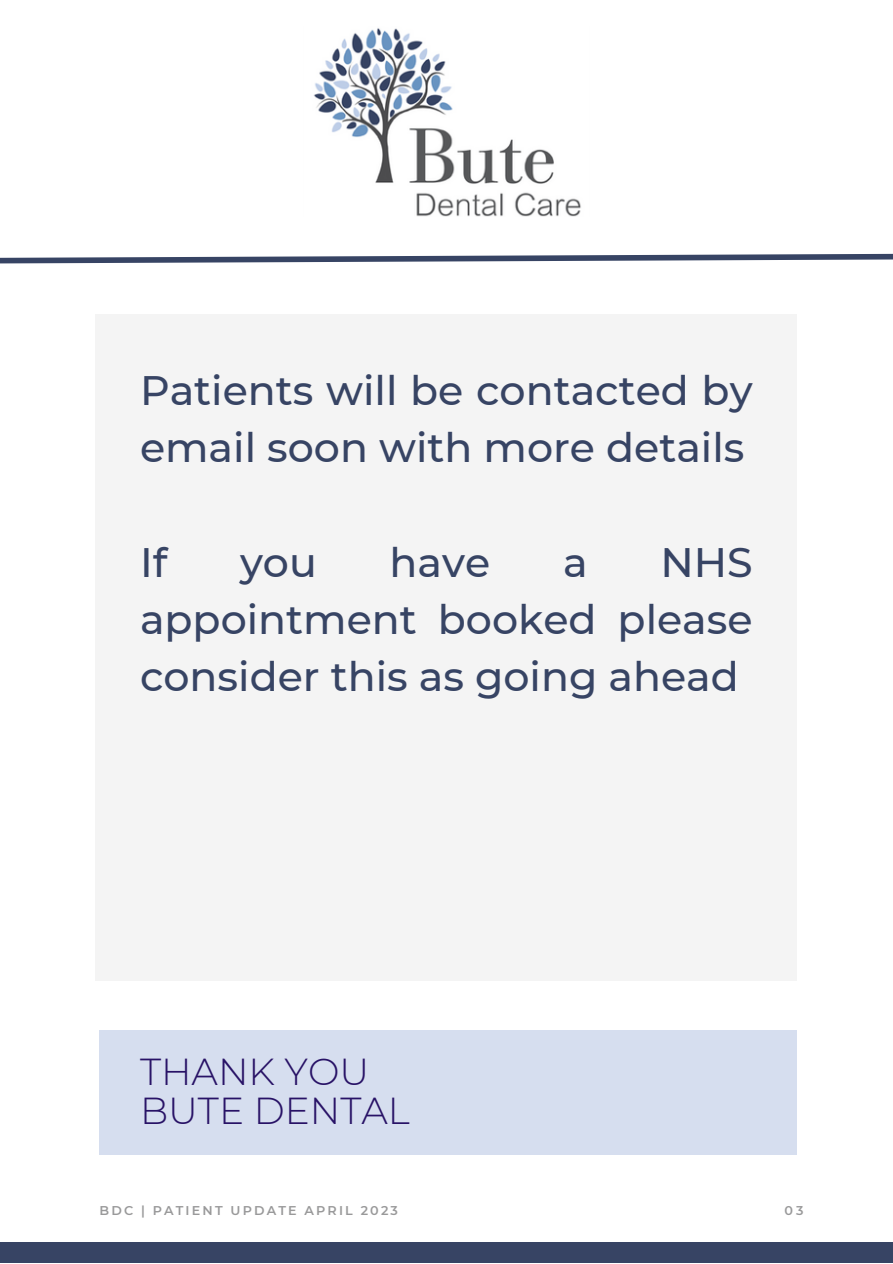
<style>
.page{position:relative;width:893px;height:1264px;background:#fff}
.page>*{position:absolute;margin:0;border:0;box-sizing:border-box;transform-origin:0 0}
.t1{font:500 41.1px/57.3px "Montserrat";color:#374464}
.t2{font:300 37.5px "Montserrat";color:#281266}
.t3{font:600 12.75px "Montserrat";letter-spacing:.17em;color:#99999a}
</style>
<div class="page">
<div style="left:0;top:1242px;width:892px;height:20px;background:#374464"></div>
<img style="left:313px;top:28px;width:268px;height:189px">
<svg style="left:0;top:253px;width:892px;height:11px"></svg>
<div style="left:95px;top:314px;width:702px;height:666px;background:#f4f4f4"></div>
<div style="left:99px;top:1030px;width:697px;height:124px;background:#d6deef"></div>
<p class="t1" style="left:140px;top:361px;width:614px">Patients will be contacted by email soon with more details</p>
<p class="t1" style="left:140px;top:533px;width:29px">If</p>
<p class="t1" style="left:240px;top:533px;width:78px">you</p>
<p class="t1" style="left:389px;top:533px;width:102px">have</p>
<p class="t1" style="left:563px;top:533px;width:26px">a</p>
<p class="t1" style="left:140px;top:533px;width:614px;text-align:justify;text-indent:520px">NHS appointment booked please consider this as going ahead</p>
<p class="t2" style="left:140px;top:1048px;width:230px">THANK YOU</p>
<p class="t2" style="left:140px;top:1087px;width:271px">BUTE DENTAL</p>
<p class="t3" style="left:99px;top:1202px;width:300px">BDC | PATIENT UPDATE APRIL 2023</p>
<p class="t3" style="left:784px;top:1202px;width:21px">03</p>
</div>
